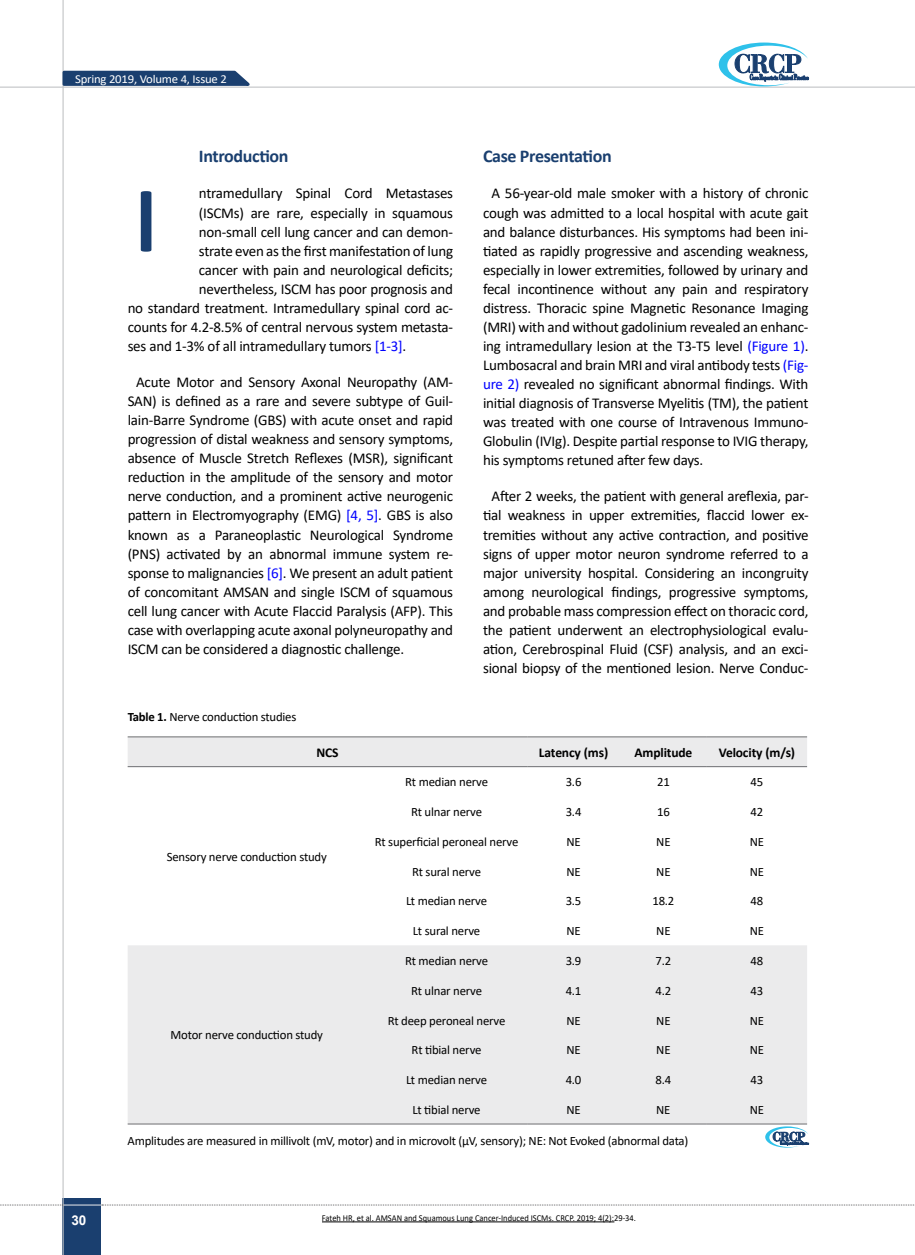
<style>
.page{position:relative;width:915px;height:1255px;background:#fff}
.page>*{position:absolute;margin:0;border:0;box-sizing:border-box;transform-origin:0 0}
.t1{font:700 94.8px "Calibri";color:#1a3f6f;scale:.87 1}
.t2{font:700 18px "Calibri";letter-spacing:-.02em;color:#1a3f6f}
.t3{font:15px/19px "Calibri";letter-spacing:-.015em;color:#000;text-align:justify}
.t4{font:700 13.5px "Calibri";letter-spacing:-.01em;color:#000}
.t5{font:700 13.5px "Arial";color:#fff}
.t6{font:12.75px "Calibri";letter-spacing:-.015em;color:#000}
.t7{font:12.15px "Calibri";letter-spacing:-.015em;color:#fff;scale:1.05 1}
.t8{font:9px "Calibri";color:#000;scale:.94 1}
.s1{color:#00f}
.s2{font-weight:700}
</style>
<div class="page">
<div style="left:63px;top:1198px;width:38px;height:56px;background:#1a3f6f"></div>
<hr style="left:62px;top:0;width:2px;height:1254px;background:#c2c4c6">
<hr style="left:0;top:87px;width:914px;height:1px;background:#c2c4c6">
<hr style="left:63px;top:1204px;width:38px;height:1px;background:#ebebec">
<svg style="left:0;top:1204px;width:63px;height:1px"></svg>
<svg style="left:102px;top:1204px;width:813px;height:1px"></svg>
<svg style="left:718px;top:43px;width:90px;height:43px"></svg>
<svg style="left:61px;top:69px;width:195px;height:18px;background:#4a678d"></svg>
<svg style="left:128px;top:737px;width:678px;height:386px;fill:#ebebec"></svg>
<hr style="left:128px;top:736px;width:238px;height:1px;background:#6d6e71">
<hr style="left:366px;top:736px;width:161px;height:1px;background:#6d6e71">
<hr style="left:527px;top:736px;width:92px;height:1px;background:#6d6e71">
<hr style="left:619px;top:736px;width:87px;height:1px;background:#6d6e71">
<hr style="left:706px;top:736px;width:100px;height:1px;background:#6d6e71">
<hr style="left:128px;top:766px;width:238px;height:1px;background:#6d6e71">
<hr style="left:366px;top:766px;width:161px;height:1px;background:#6d6e71">
<hr style="left:527px;top:766px;width:92px;height:1px;background:#6d6e71">
<hr style="left:619px;top:766px;width:87px;height:1px;background:#6d6e71">
<hr style="left:706px;top:766px;width:100px;height:1px;background:#6d6e71">
<hr style="left:128px;top:1123px;width:238px;height:1px;background:#6d6e71">
<hr style="left:366px;top:1123px;width:161px;height:1px;background:#6d6e71">
<hr style="left:527px;top:1123px;width:92px;height:1px;background:#6d6e71">
<hr style="left:619px;top:1123px;width:87px;height:1px;background:#6d6e71">
<hr style="left:706px;top:1123px;width:100px;height:1px;background:#6d6e71">
<svg style="left:765px;top:1126px;width:43px;height:21px"></svg>
<hr style="left:322px;top:1221px;width:292px;height:1px;background:#000">
<p class="t7" style="left:75px;top:70px;width:146px">Spring 2019, Volume 4, Issue 2</p>
<p class="t2" style="left:199px;top:144px;width:91px">Introduction</p>
<p class="t3" style="left:199px;top:183px;width:256px">ntramedullary Spinal Cord Metastases</p>
<p class="t3" style="left:199px;top:203px;width:256px">(ISCMs) are rare, especially in squamous</p>
<p class="t3" style="left:199px;top:222px;width:255px">non-small cell lung cancer and can demon-</p>
<p class="t3" style="left:199px;top:241px;width:256px">strate even as the first manifestation of lung</p>
<p class="t3" style="left:199px;top:260px;width:255px">cancer with pain and neurological deficits;</p>
<p class="t3" style="left:199px;top:279px;width:255px">nevertheless, ISCM has poor prognosis and</p>
<p class="t3" style="left:128px;top:298px;width:327px">no standard treatment. Intramedullary spinal cord ac-</p>
<p class="t3" style="left:128px;top:317px;width:327px">counts for 4.2-8.5% of central nervous system metasta-</p>
<p class="t3" style="left:128px;top:336px;width:280px">ses and 1-3% of all intramedullary tumors <span class="s1">[1-3]</span>.</p>
<p class="t3" style="left:128px;top:372px;width:327px;text-indent:9px">Acute Motor and Sensory Axonal Neuropathy (AM-SAN) is defined as a rare and severe subtype of Guil&shy;lain-Barre Syndrome (GBS) with acute onset and rapid progression of distal weakness and sensory symptoms, absence of Muscle Stretch Reflexes (MSR), significant reduction in the amplitude of the sensory and motor nerve conduction, and a prominent active neurogenic pattern in Electromyography (EMG) <span class="s1">[4, 5]</span>. GBS is also known as a Paraneoplastic Neurological Syndrome (PNS) activated by an abnormal immune system re&shy;sponse to malignancies <span class="s1">[6]</span>. We present an adult patient of concomitant AMSAN and single ISCM of squamous cell lung cancer with Acute Flaccid Paralysis (AFP). This case with overlapping acute axonal polyneuropathy and ISCM can be considered a diagnostic challenge.</p>
<h1 class="t1" style="left:135px;top:153px;width:27px">I</h1>
<p class="t6" style="left:128px;top:707px;width:170px"><span class="s2">Table 1.</span> Nerve conduction studies</p>
<p class="t2" style="left:483px;top:144px;width:130px">Case Presentation</p>
<p class="t3" style="left:483px;top:183px;width:327px;text-indent:9px">A 56-year-old male smoker with a history of chronic cough was admitted to a local hospital with acute gait and balance disturbances. His symptoms had been ini&shy;tiated as rapidly progressive and ascending weakness, especially in lower extremities, followed by urinary and fecal incontinence without any pain and respiratory distress. Thoracic spine Magnetic Resonance Imaging (MRI) with and without gadolinium revealed an enhanc&shy;ing intramedullary lesion at the T3-T5 level <span class="s1">(Figure 1)</span>.<br>Lumbosacral and brain MRI and viral antibody tests <span class="s1">(Fig&shy;ure 2)</span> revealed no significant abnormal findings. With initial diagnosis of Transverse Myelitis (TM), the patient was treated with one course of Intravenous Immuno-Globulin (IVIg). Despite partial response to IVIG therapy, his symptoms retuned after few days.</p>
<p class="t3" style="left:483px;top:486px;width:327px;text-align:center">After 2 weeks, the patient with general areflexia, par&shy;tial weakness in upper extremities, flaccid lower ex&shy;tremities without any active contraction, and positive signs of upper motor neuron syndrome referred to a major university hospital. Considering an incongruity among neurological findings, progressive symptoms, and probable mass compression effect on thoracic cord, the patient underwent an electrophysiological evalu&shy;ation, Cerebrospinal Fluid (CSF) analysis, and an exci&shy;sional biopsy of the mentioned lesion. Nerve Conduc-</p>
<p class="t4" style="left:316px;top:742px;width:24px">NCS</p>
<p class="t4" style="left:538px;top:742px;width:71px">Latency (ms)</p>
<p class="t4" style="left:634px;top:742px;width:59px">Amplitude</p>
<p class="t4" style="left:718px;top:742px;width:78px">Velocity (m/s)</p>
<p class="t6" style="left:167px;top:847px;width:162px">Sensory nerve conduction study</p>
<p class="t6" style="left:405px;top:773px;width:84px">Rt median nerve</p>
<p class="t6" style="left:565px;top:773px;width:17px">3.6</p>
<p class="t6" style="left:656px;top:773px;width:14px">21</p>
<p class="t6" style="left:750px;top:773px;width:14px">45</p>
<p class="t6" style="left:411px;top:803px;width:72px">Rt ulnar nerve</p>
<p class="t6" style="left:565px;top:803px;width:17px">3.4</p>
<p class="t6" style="left:656px;top:803px;width:14px">16</p>
<p class="t6" style="left:750px;top:803px;width:14px">42</p>
<p class="t6" style="left:374px;top:832px;width:145px">Rt superficial peroneal nerve</p>
<p class="t6" style="left:566px;top:832px;width:16px">NE</p>
<p class="t6" style="left:656px;top:832px;width:16px">NE</p>
<p class="t6" style="left:749px;top:832px;width:16px">NE</p>
<p class="t6" style="left:412px;top:862px;width:70px">Rt sural nerve</p>
<p class="t6" style="left:566px;top:862px;width:16px">NE</p>
<p class="t6" style="left:656px;top:862px;width:16px">NE</p>
<p class="t6" style="left:749px;top:862px;width:16px">NE</p>
<p class="t6" style="left:406px;top:892px;width:83px">Lt median nerve</p>
<p class="t6" style="left:565px;top:892px;width:17px">3.5</p>
<p class="t6" style="left:652px;top:892px;width:24px">18.2</p>
<p class="t6" style="left:750px;top:892px;width:14px">48</p>
<p class="t6" style="left:413px;top:922px;width:69px">Lt sural nerve</p>
<p class="t6" style="left:566px;top:922px;width:16px">NE</p>
<p class="t6" style="left:656px;top:922px;width:16px">NE</p>
<p class="t6" style="left:749px;top:922px;width:16px">NE</p>
<p class="t5" style="left:71px;top:1210px;width:17px">30</p>
<p class="t6" style="left:405px;top:951px;width:84px">Rt median nerve</p>
<p class="t6" style="left:565px;top:951px;width:17px">3.9</p>
<p class="t6" style="left:655px;top:951px;width:17px">7.2</p>
<p class="t6" style="left:750px;top:951px;width:14px">48</p>
<p class="t6" style="left:411px;top:981px;width:72px">Rt ulnar nerve</p>
<p class="t6" style="left:565px;top:981px;width:17px">4.1</p>
<p class="t6" style="left:655px;top:981px;width:17px">4.2</p>
<p class="t6" style="left:750px;top:981px;width:14px">43</p>
<p class="t6" style="left:387px;top:1011px;width:119px">Rt deep peroneal nerve</p>
<p class="t6" style="left:566px;top:1011px;width:16px">NE</p>
<p class="t6" style="left:656px;top:1011px;width:16px">NE</p>
<p class="t6" style="left:749px;top:1011px;width:16px">NE</p>
<p class="t6" style="left:411px;top:1041px;width:71px">Rt tibial nerve</p>
<p class="t6" style="left:566px;top:1041px;width:16px">NE</p>
<p class="t6" style="left:656px;top:1041px;width:16px">NE</p>
<p class="t6" style="left:749px;top:1041px;width:16px">NE</p>
<p class="t6" style="left:406px;top:1070px;width:83px">Lt median nerve</p>
<p class="t6" style="left:565px;top:1070px;width:17px">4.0</p>
<p class="t6" style="left:655px;top:1070px;width:17px">8.4</p>
<p class="t6" style="left:750px;top:1070px;width:14px">43</p>
<p class="t6" style="left:412px;top:1100px;width:69px">Lt tibial nerve</p>
<p class="t6" style="left:566px;top:1100px;width:16px">NE</p>
<p class="t6" style="left:656px;top:1100px;width:16px">NE</p>
<p class="t6" style="left:749px;top:1100px;width:16px">NE</p>
<p class="t6" style="left:128px;top:1131px;width:562px">Amplitudes are measured in millivolt (mV, motor) and in microvolt (µV, sensory); NE: Not Evoked (abnormal data)</p>
<p class="t6" style="left:170px;top:1026px;width:154px">Motor nerve conduction study</p>
<p class="t8" style="left:322px;top:1211px;width:335px">Fateh HR, et al. AMSAN and Squamous Lung Cancer-Induced ISCMs. CRCP. 2019; 4(2):29-34.</p>
</div>
